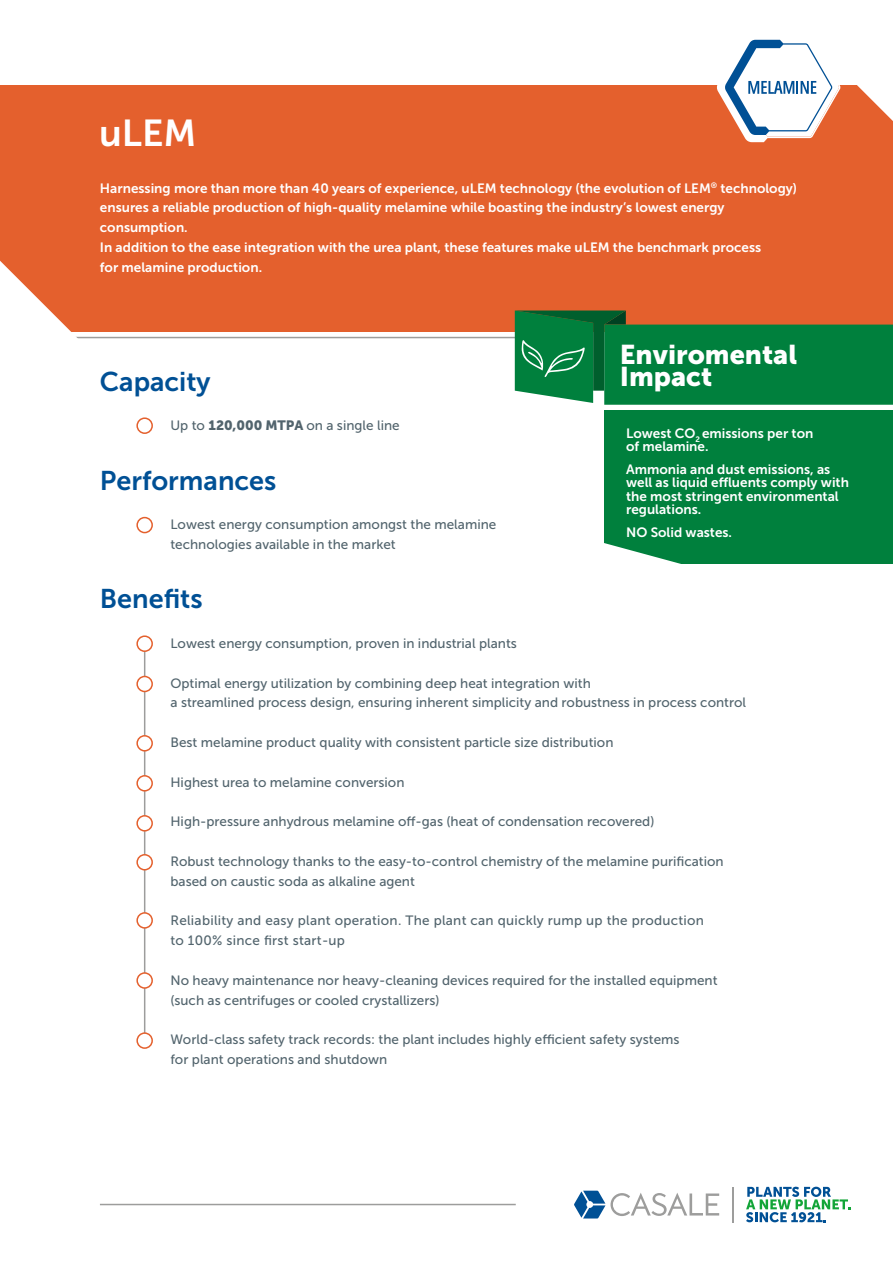
<style>
.page{position:relative;width:893px;height:1263px;background:#fff}
.page>*{position:absolute;margin:0;border:0;box-sizing:border-box;transform-origin:0 0}
.t1{font:37.35px "Museo Sans 700";color:#fff}
.t2{font:27px "Museo Sans 700";color:#005095}
.t3{font:27px/22.5px "Museo Sans 900";color:#fff}
.t4{font:13.5px/19.8px "Museo Sans 500";color:#52646d}
.t5{font:13.5px/19.8px "Museo Sans 700";color:#fff}
.t6{font:13.5px/19.8px "Museo Sans 500";letter-spacing:.02em;color:#52646d}
.s1{font-family:"Museo Sans 900"}
</style>
<div class="page">
<hr style="left:71px;top:337px;width:446px;height:1px;background:#9d9d9c">
<div style="left:0;top:85px;width:893px;height:246px;background:#e4602d"></div>
<hr style="left:144px;top:642px;width:1px;height:397px;background:#9d9d9c">
<div style="left:137px;top:636px;width:15px;height:15px;background:#fff;border-radius:50%"></div>
<div style="left:136px;top:635px;width:17px;height:17px;border:2px solid #e4602d;border-radius:50%"></div>
<div style="left:136px;top:517px;width:17px;height:16px;border:2px solid #e4602d;border-radius:50%"></div>
<div style="left:136px;top:417px;width:17px;height:17px;border:2px solid #e4602d;border-radius:50%"></div>
<div style="left:137px;top:676px;width:15px;height:15px;background:#fff;border-radius:50%"></div>
<div style="left:136px;top:676px;width:17px;height:16px;border:2px solid #e4602d;border-radius:50%"></div>
<div style="left:137px;top:736px;width:15px;height:15px;background:#fff;border-radius:50%"></div>
<div style="left:136px;top:735px;width:17px;height:16px;border:2px solid #e4602d;border-radius:50%"></div>
<div style="left:137px;top:776px;width:15px;height:15px;background:#fff;border-radius:50%"></div>
<div style="left:136px;top:775px;width:17px;height:16px;border:2px solid #e4602d;border-radius:50%"></div>
<div style="left:137px;top:816px;width:15px;height:15px;background:#fff;border-radius:50%"></div>
<div style="left:136px;top:815px;width:17px;height:16px;border:2px solid #e4602d;border-radius:50%"></div>
<div style="left:137px;top:855px;width:15px;height:15px;background:#fff;border-radius:50%"></div>
<div style="left:136px;top:854px;width:17px;height:16px;border:2px solid #e4602d;border-radius:50%"></div>
<div style="left:137px;top:913px;width:15px;height:15px;background:#fff;border-radius:50%"></div>
<div style="left:136px;top:912px;width:17px;height:17px;border:2px solid #e4602d;border-radius:50%"></div>
<div style="left:137px;top:973px;width:15px;height:15px;background:#fff;border-radius:50%"></div>
<div style="left:136px;top:972px;width:17px;height:17px;border:2px solid #e4602d;border-radius:50%"></div>
<div style="left:137px;top:1033px;width:15px;height:15px;background:#fff;border-radius:50%"></div>
<div style="left:136px;top:1032px;width:17px;height:17px;border:2px solid #e4602d;border-radius:50%"></div>
<svg style="left:746px;top:1187px;width:104px;height:35px"></svg>
<svg style="left:574px;top:1191px;width:145px;height:27px"></svg>
<hr style="left:732px;top:1187px;width:2px;height:35px;background:#9d9d9c">
<svg style="left:0;top:261px;width:79px;height:78px"></svg>
<hr style="left:100px;top:1204px;width:416px;height:1px;background:#9d9d9c">
<svg style="left:716px;top:39px;width:177px;height:103px"></svg>
<div style="left:604px;top:410px;width:289px;height:154px;background:#00803d"></div>
<svg style="left:515px;top:310px;width:378px;height:95px;background:#227f41"></svg>
<svg style="left:604px;top:543px;width:77px;height:21px"></svg>
<h1 class="t1" style="left:99px;top:112px;width:99px">uLEM</h1>
<p class="t5" style="left:100px;top:178px;width:699px">Harnessing more than more than 40 years of experience, uLEM technology (the evolution of LEM<sup>®</sup> technology) ensures a reliable production of high-quality melamine while boasting the industry’s lowest energy consumption.<br>In addition to the ease integration with the urea plant, these features make uLEM the benchmark process<br>for melamine production.</p>
<h2 class="t2" style="left:100px;top:366px;width:112px">Capacity</h2>
<p class="t4" style="left:170px;top:416px;width:231px">Up to <span class="s1">120,000 MTPA</span> on a single line</p>
<h2 class="t2" style="left:100px;top:465px;width:178px">Performances</h2>
<p class="t4" style="left:170px;top:515px;width:327px">Lowest energy consumption amongst the melamine technologies available in the market</p>
<h2 class="t2" style="left:100px;top:584px;width:104px">Benefits</h2>
<h2 class="t3" style="left:620px;top:343px;width:179px">Enviromental<br>Impact</h2>
<p class="t5" style="left:626px;top:426px;width:189px;line-height:13.5px">Lowest CO<sub>2</sub> emissions per ton of melamine.</p>
<p class="t5" style="left:626px;top:462px;width:224px;line-height:13.5px">Ammonia and dust emissions, as well as liquid effluents comply with the most stringent environmental regulations.</p>
<p class="t5" style="left:626px;top:522px;width:107px">NO Solid wastes.</p>
<p class="t4" style="left:170px;top:633px;width:348px">Lowest energy consumption, proven in industrial plants</p>
<p class="t4" style="left:170px;top:673px;width:577px">Optimal energy utilization by combining deep heat integration with<br>a streamlined process design, ensuring inherent simplicity and robustness in process control</p>
<p class="t4" style="left:170px;top:732px;width:444px">Best melamine product quality with consistent particle size distribution</p>
<p class="t4" style="left:170px;top:772px;width:236px">Highest urea to melamine conversion</p>
<p class="t4" style="left:170px;top:812px;width:485px">High-pressure anhydrous melamine off-gas (heat of condensation recovered)</p>
<p class="t4" style="left:170px;top:851px;width:555px">Robust technology thanks to the easy-to-control chemistry of the melamine purification based on caustic soda as alkaline agent</p>
<p class="t6" style="left:170px;top:911px;width:535px">Reliability and easy plant operation. The plant can quickly rump up the production to 100% since first start-up</p>
<p class="t4" style="left:170px;top:970px;width:549px">No heavy maintenance nor heavy-cleaning devices required for the installed equipment (such as centrifuges or cooled crystallizers)</p>
<p class="t4" style="left:170px;top:1029px;width:511px">World-class safety track records: the plant includes highly efficient safety systems for plant operations and shutdown</p>
</div>
